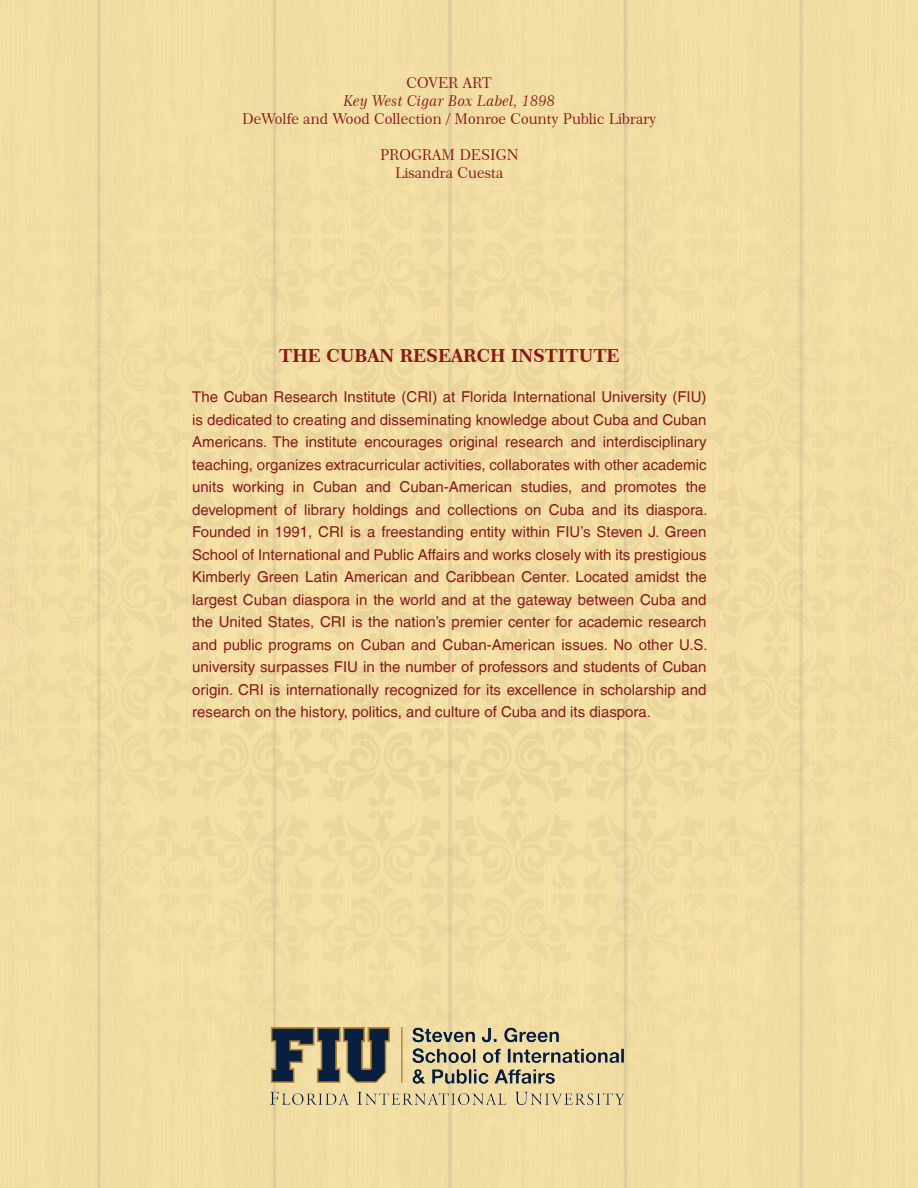
<style>
.page{position:relative;width:918px;height:1188px;background:#f2dea3}
.page>*{position:absolute;margin:0;border:0;box-sizing:border-box;transform-origin:0 0}
.CURSIVA_Nombre_ponen{font:18px "Century 751 BT Bold B";color:#8b171a}
.CURSIVA_Nombre_ponen-2{font:15px/22.5px "Helvetica LT";color:#8b171a;text-align:justify}
.CURSIVA_Nombre_ponen-3{font:15px "Century 751 BT Roman B";color:#8b171a}
.CURSIVA_Nombre_ponen-4{font:15px "Century 751 BT Italic B";color:#8b171a}
</style>
<div class="page">
<img style="left:270px;top:1027px;width:354px;height:77px">
<p class="CURSIVA_Nombre_ponen-3" style="left:407px;top:74px;width:87px">COVER ART</p>
<p class="CURSIVA_Nombre_ponen-4" style="left:344px;top:92px;width:213px">Key West Cigar Box Label, 1898</p>
<p class="CURSIVA_Nombre_ponen-3" style="left:242px;top:110px;width:416px">DeWolfe and Wood Collection / Monroe County Public Library</p>
<p class="CURSIVA_Nombre_ponen-3" style="left:380px;top:146px;width:140px">PROGRAM DESIGN</p>
<p class="CURSIVA_Nombre_ponen-3" style="left:395px;top:164px;width:110px">Lisandra Cuesta</p>
<p class="CURSIVA_Nombre_ponen" style="left:279px;top:344px;width:342px">THE CUBAN RESEARCH INSTITUTE</p>
<p class="CURSIVA_Nombre_ponen-2" style="left:192px;top:386px;width:517px">The Cuban Research Institute (CRI) at Florida International University (FIU) is dedicated to creating and disseminating knowledge about Cuba and Cuban Americans. The institute encourages original research and interdisciplinary teaching, organizes extracurricular activities, collaborates with other academic units working in Cuban and Cuban-American studies, and promotes the development of library holdings and collections on Cuba and its diaspora.<br>Founded in 1991, CRI is a freestanding entity within FIU’s Steven J. Green School of International and Public Affairs and works closely with its prestigious Kimberly Green Latin American and Caribbean Center. Located amidst the largest Cuban diaspora in the world and at the gateway between Cuba and the United States, CRI is the nation’s premier center for academic research and public programs on Cuban and Cuban-American issues. No other U.S. university surpasses FIU in the number of professors and students of Cuban origin. CRI is internationally recognized for its excellence in scholarship and research on the history, politics, and culture of Cuba and its diaspora.</p>
</div>
